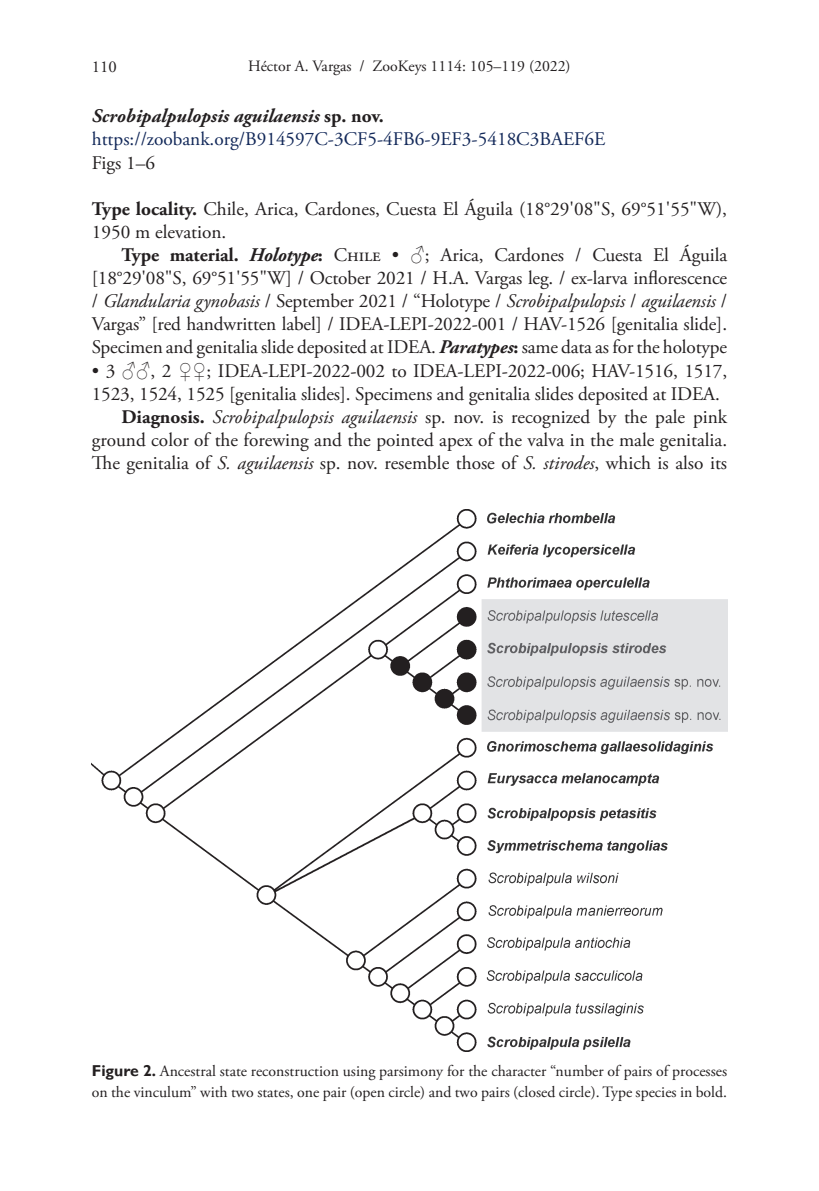
<style>
.page{position:relative;width:819px;height:1191px;background:#fff}
.page>*{position:absolute;margin:0;border:0;box-sizing:border-box;transform-origin:0 0}
.Body_text{font:19.25px/23.1px "Adobe Garamond Pro";letter-spacing:-.005em;color:#231f20;text-align:justify}
.Body_text_-_no_inden{font:19.25px/23.1px "Adobe Garamond Pro";color:#231f20}
.TT_-_LSID{font:19.25px "Adobe Garamond Pro";color:#122859}
.TT_-_Title{font:italic 700 19.25px "Adobe Garamond Pro";color:#231f20}
.TT_-_Fig-Tab_Citatio{font:19.25px "Adobe Garamond Pro";color:#231f20}
.t1{font:16.62px "Adobe Garamond Pro";color:#231f20}
.FIG_-_Caption{font:15.75px/21px "Adobe Garamond Pro";color:#231f20}
.s1{font-style:normal}
.s2{font-weight:700}
.s3{font-weight:700;font-style:italic}
.s4{font-family:"Garamond"}
.s5{font-style:italic}
.s6{font-family:"Gill Sans";font-weight:700}
</style>
<div class="page">
<img style="left:92px;top:509px;width:635px;height:542px">
<p class="t1" style="left:92px;top:56px;width:26px">110</p>
<p class="FIG_-_Caption" style="left:248px;top:56px;width:324px">Héctor A. Vargas / ZooKeys 1114: 105–119 (2022)</p>
<p class="TT_-_Title" style="left:92px;top:105px;width:293px">Scrobipalpulopsis aguilaensis <span class="s1">sp. nov.</span></p>
<p class="TT_-_LSID" style="left:92px;top:128px;width:515px">https://zoobank.org/B914597C-3CF5-4FB6-9EF3-5418C3BAEF6E</p>
<p class="TT_-_Fig-Tab_Citatio" style="left:92px;top:151px;width:65px">Figs 1–6</p>
<p class="Body_text_-_no_inden" style="left:92px;top:198px;width:636px"><span class="s2">Type locality.</span> Chile, Arica, Cardones, Cuesta El Águila (18°29'08"S, 69°51'55"W),<br>1950 m elevation.</p>
<p class="Body_text" style="left:92px;top:244px;width:637px;text-indent:30px"><span class="s2">Type material.</span> <span class="s3">Holotype</span><span class="s2">:</span> Chile • <span class="s4">♂</span>; Arica, Cardones / Cuesta El Águila [18°29'08"S, 69°51'55"W] / October 2021 / H.A. Vargas leg. / ex-larva inflorescence / <span class="s5">Glandularia gynobasis</span> / September 2021 / “Holotype / <span class="s5">Scrobipalpulopsis</span> / <span class="s5">aguilaensis</span> / Vargas” [red handwritten label] / IDEA-LEPI-2022-001 / HAV-1526 [genitalia slide].<br>Specimen and genitalia slide deposited at IDEA. <span class="s3">Paratypes</span><span class="s2">:</span> same data as for the holotype</p>
<p class="Body_text" style="left:92px;top:359px;width:636px">• 3 <span class="s4">♂♂</span>, 2 <span class="s4">♀♀</span>; IDEA-LEPI-2022-002 to IDEA-LEPI-2022-006; HAV-1516, 1517,<br>1523, 1524, 1525 [genitalia slides]. Specimens and genitalia slides deposited at IDEA.</p>
<p class="Body_text" style="left:92px;top:406px;width:637px;text-indent:30px"><span class="s2">Diagnosis.</span> <span class="s5">Scrobipalpulopsis aguilaensis</span> sp. nov. is recognized by the pale pink ground color of the forewing and the pointed apex of the valva in the male genitalia.<br>The genitalia of <span class="s5">S. aguilaensis</span> sp. nov. resemble those of <span class="s5">S. stirodes</span>, which is also its</p>
<p class="FIG_-_Caption" style="left:92px;top:1060px;width:636px"><span class="s6">Figure 2.</span> Ancestral state reconstruction using parsimony for the character “number of pairs of processes on the vinculum” with two states, one pair (open circle) and two pairs (closed circle). Type species in bold.</p>
</div>
